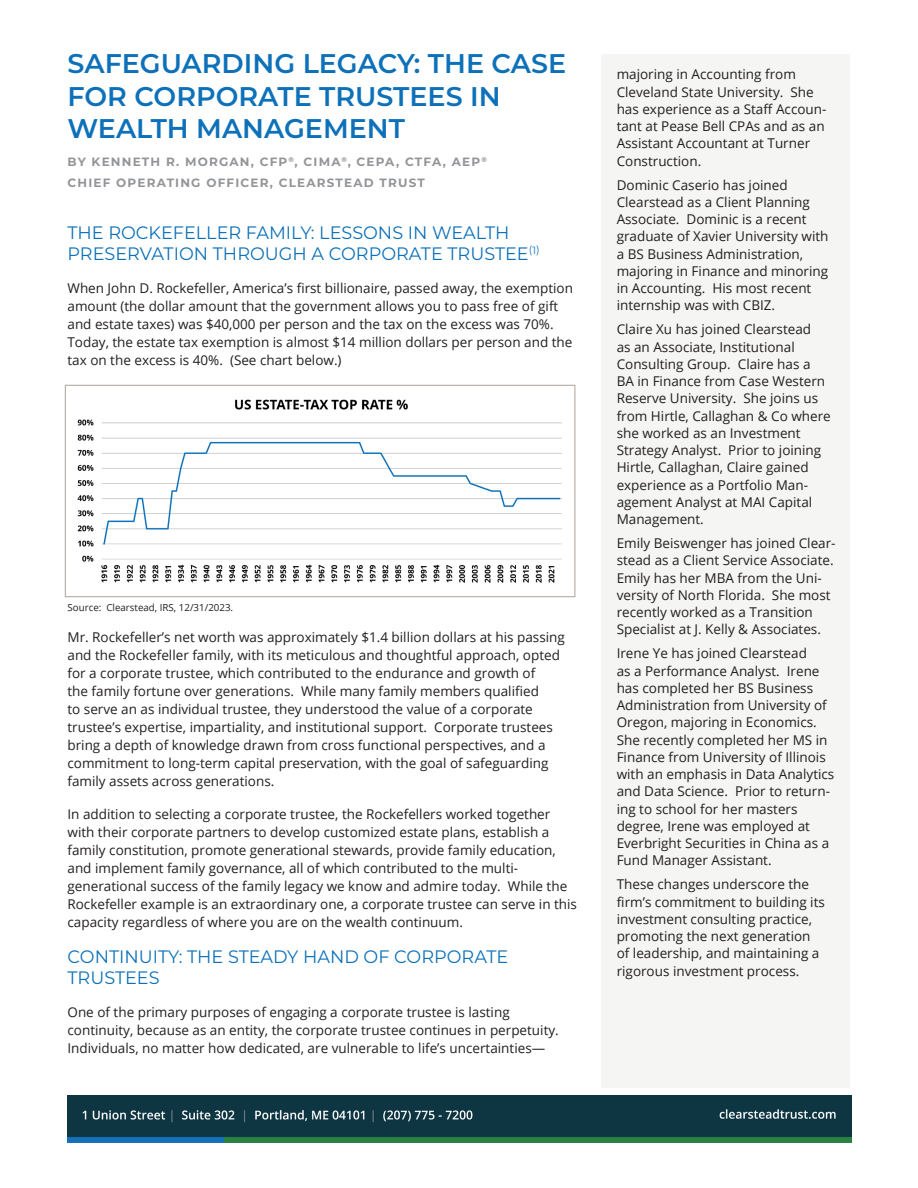
<style>
.page{position:relative;width:918px;height:1188px;background:#fff}
.page>*{position:absolute;margin:0;border:0;box-sizing:border-box;transform-origin:0 0}
.t1{font:600 27px/32.4px "Montserrat";color:#0d71b9}
.Main_Body_Paragraphs{font:18px/21px "Montserrat";color:#0d71b9}
.Main_Body_Paragraphs-2{font:13.5px/18px "Open Sans";color:#231f20}
.Main_Text_Grey{font:13.5px/17.2px "Open Sans";color:#231f20}
.t2{font:700 12px/21px "Montserrat";letter-spacing:.1em;color:#939598}
.Headline_Purple{font:9.75px "Open Sans";color:#231f20}
</style>
<div class="page">
<img style="left:68px;top:1095px;width:783px;height:47px">
<div style="left:602px;top:54px;width:248px;height:1033px;background:#f5f5f4"></div>
<div style="left:65px;top:385px;width:510px;height:212px;border:1px solid #b4aca6"></div>
<img style="left:77px;top:399px;width:485px;height:184px">
<p class="t1" style="left:68px;top:46px;width:500px">SAFEGUARDING LEGACY: THE CASE<br>FOR CORPORATE TRUSTEES IN<br>WEALTH MANAGEMENT</p>
<p class="t2" style="left:68px;top:151px;width:421px">BY KENNETH R. MORGAN, CFP<sup>®</sup>, CIMA<sup>®</sup>, CEPA, CTFA, AEP<sup>®<br></sup>CHIEF OPERATING OFFICER, CLEARSTEAD TRUST</p>
<p class="Main_Body_Paragraphs" style="left:68px;top:221px;width:474px">THE ROCKEFELLER FAMILY: LESSONS IN WEALTH<br>PRESERVATION THROUGH A CORPORATE TRUSTEE<sup>(1)</sup></p>
<p class="Main_Body_Paragraphs-2" style="left:68px;top:279px;width:507px">When John D. Rockefeller, America’s first billionaire, passed away, the exemption amount (the dollar amount that the government allows you to pass free of gift and estate taxes) was $40,000 per person and the tax on the excess was 70%.<br>Today, the estate tax exemption is almost $14 million dollars per person and the tax on the excess is 40%. (See chart below.)</p>
<p class="Headline_Purple" style="left:68px;top:601px;width:167px">Source: Clearstead, IRS, 12/31/2023.</p>
<p class="Main_Body_Paragraphs-2" style="left:68px;top:627px;width:499px">Mr. Rockefeller’s net worth was approximately $1.4 billion dollars at his passing and the Rockefeller family, with its meticulous and thoughtful approach, opted for a corporate trustee, which contributed to the endurance and growth of<br>the family fortune over generations. While many family members qualified<br>to serve an as individual trustee, they understood the value of a corporate trustee’s expertise, impartiality, and institutional support. Corporate trustees bring a depth of knowledge drawn from cross functional perspectives, and a commitment to long-term capital preservation, with the goal of safeguarding family assets across generations.</p>
<p class="Main_Body_Paragraphs-2" style="left:68px;top:804px;width:511px">In addition to selecting a corporate trustee, the Rockefellers worked together with their corporate partners to develop customized estate plans, establish a family constitution, promote generational stewards, provide family education, and implement family governance, all of which contributed to the multi&shy;generational success of the family legacy we know and admire today. While the Rockefeller example is an extraordinary one, a corporate trustee can serve in this capacity regardless of where you are on the wealth continuum.</p>
<p class="Main_Body_Paragraphs" style="left:68px;top:945px;width:442px">CONTINUITY: THE STEADY HAND OF CORPORATE<br>TRUSTEES</p>
<p class="Main_Body_Paragraphs-2" style="left:68px;top:1002px;width:493px">One of the primary purposes of engaging a corporate trustee is lasting continuity, because as an entity, the corporate trustee continues in perpetuity.<br>Individuals, no matter how dedicated, are vulnerable to life’s uncertainties—</p>
<p class="Main_Text_Grey" style="left:617px;top:66px;width:211px">majoring in Accounting from<br>Cleveland State University. She has experience as a Staff Accoun&shy;tant at Pease Bell CPAs and as an<br>Assistant Accountant at Turner<br>Construction.</p>
<p class="Main_Text_Grey" style="left:617px;top:176px;width:213px">Dominic Caserio has joined<br>Clearstead as a Client Planning<br>Associate. Dominic is a recent graduate of Xavier University with a BS Business Administration, majoring in Finance and minoring in Accounting. His most recent internship was with CBIZ.</p>
<p class="Main_Text_Grey" style="left:617px;top:321px;width:216px">Claire Xu has joined Clearstead<br>as an Associate, Institutional<br>Consulting Group. Claire has a<br>BA in Finance from Case Western<br>Reserve University. She joins us from Hirtle, Callaghan &amp; Co where she worked as an Investment<br>Strategy Analyst. Prior to joining<br>Hirtle, Callaghan, Claire gained experience as a Portfolio Man&shy;agement Analyst at MAI Capital<br>Management.</p>
<p class="Main_Text_Grey" style="left:617px;top:534px;width:219px">Emily Beiswenger has joined Clear&shy;stead as a Client Service Associate.<br>Emily has her MBA from the Uni&shy;versity of North Florida. She most recently worked as a Transition Specialist at J. Kelly &amp; Associates.</p>
<p class="Main_Text_Grey" style="left:617px;top:645px;width:219px">Irene Ye has joined Clearstead<br>as a Performance Analyst. Irene has completed her BS Business<br>Administration from University of<br>Oregon, majoring in Economics.<br>She recently completed her MS in<br>Finance from University of Illinois with an emphasis in Data Analytics and Data Science. Prior to return&shy;ing to school for her masters degree, Irene was employed at<br>Everbright Securities in China as a<br>Fund Manager Assistant.</p>
<p class="Main_Text_Grey" style="left:617px;top:876px;width:210px">These changes underscore the firm’s commitment to building its investment consulting practice, promoting the next generation of leadership, and maintaining a rigorous investment process.</p>
</div>
